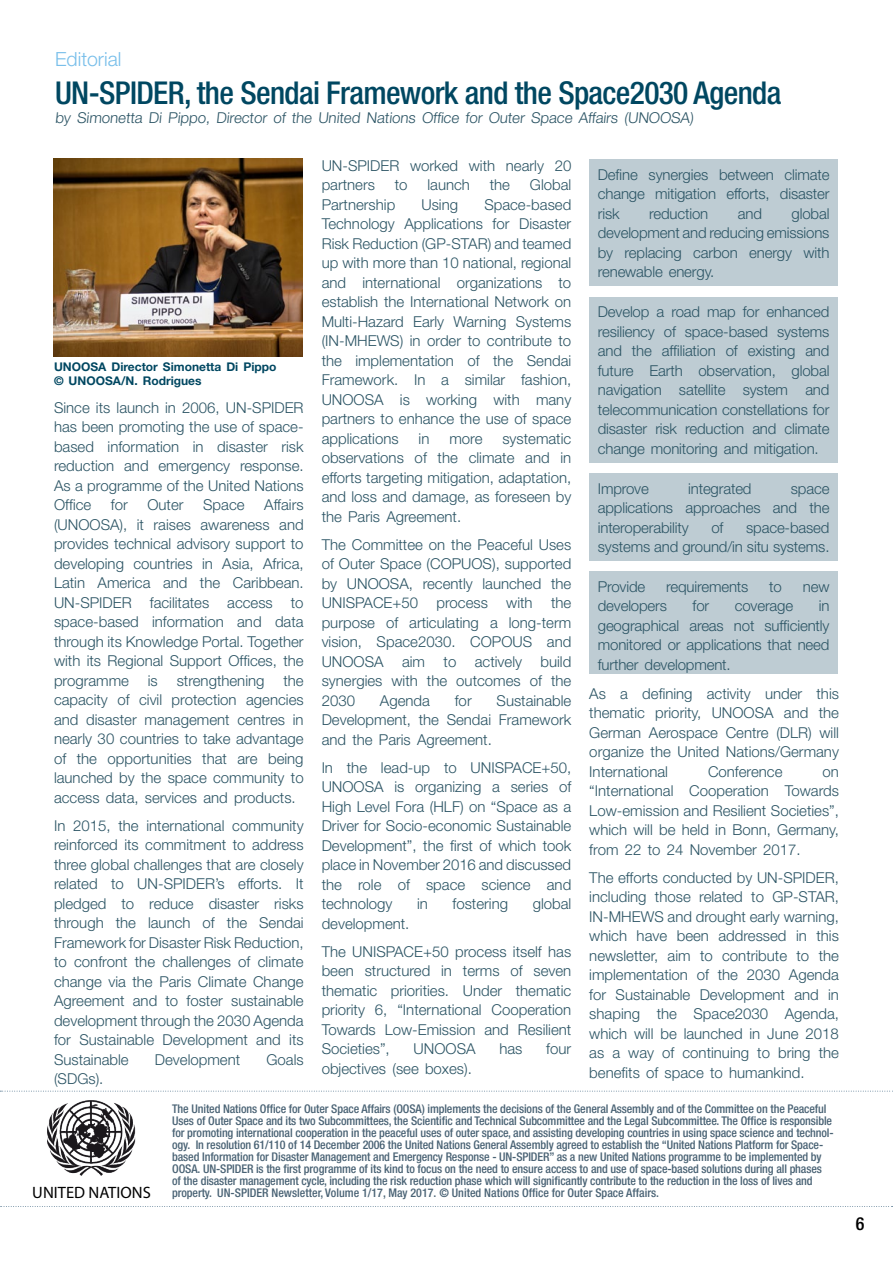
<style>
.page{position:relative;width:893px;height:1263px;background:#fff}
.page>*{position:absolute;margin:0;border:0;box-sizing:border-box;transform-origin:0 0}
.Header_Article{font:500 condensed 31.5px "Helvetica Neue";letter-spacing:-.02em;color:#004761}
.t1{font:300 19.5px "Helvetica Neue";color:#79bfea}
.t2{font:500 condensed 18px "Helvetica Neue";color:#000}
.t3{font:16.5px "Myriad Pro";color:#000}
.Text_body_articles{font:300 15px/19.5px "Helvetica Neue";color:#2b5464;text-align:justify}
.t4{font:500 condensed 12px/12px "Helvetica Neue";letter-spacing:-.01em;color:#496274}
.t5{font:700 12px/14.4px "Helvetica Neue";color:#004761}
</style>
<div class="page">
<svg style="left:0;top:1091px;width:893px;height:1px"></svg>
<img style="left:47px;top:1100px;width:89px;height:76px">
<svg style="left:0;top:1206px;width:892px;height:1px"></svg>
<img style="left:54px;top:159px;width:249px;height:198px">
<div style="left:589px;top:160px;width:249px;height:126px;background:#beccd3"></div>
<div style="left:589px;top:297px;width:249px;height:165px;background:#beccd3"></div>
<div style="left:589px;top:473px;width:249px;height:88px;background:#beccd3"></div>
<div style="left:589px;top:572px;width:249px;height:102px;background:#beccd3"></div>
<p class="t1" style="left:55px;top:47px;width:68px">Editorial</p>
<p class="Header_Article" style="left:55px;top:74px;width:728px">UN-SPIDER, the Sendai Framework and the Space2030 Agenda</p>
<p class="Text_body_articles" style="left:55px;top:108px;width:640px">by Simonetta Di Pippo, Director of the United Nations Office for Outer Space Affairs (UNOOSA)</p>
<p class="Text_body_articles" style="left:322px;top:155px;width:251px">UN-SPIDER worked with nearly 20 partners</p>
<p class="Text_body_articles" style="left:598px;top:164px;width:233px">Define synergies between climate change mitigation efforts, disaster risk</p>
<p class="Text_body_articles" style="left:395px;top:175px;width:14px">to</p>
<p class="Text_body_articles" style="left:427px;top:175px;width:44px">launch</p>
<p class="Text_body_articles" style="left:490px;top:175px;width:22px">the</p>
<p class="Text_body_articles" style="left:530px;top:175px;width:43px">Global</p>
<p class="Text_body_articles" style="left:322px;top:194px;width:251px;text-indent:163px">Space-based Technology Applications for Disaster Risk Reduction (GP-STAR) and teamed up with more than 10 national, regional and international organizations to establish the International Network on Multi-Hazard Early Warning Systems (IN-MHEWS) in order to contribute to the implementation of the Sendai Framework. In a similar fashion, UNOOSA is working with many partners to enhance the use of space applications</p>
<p class="Text_body_articles" style="left:322px;top:194px;width:75px">Partnership</p>
<p class="Text_body_articles" style="left:421px;top:194px;width:38px">Using</p>
<p class="Text_body_articles" style="left:598px;top:203px;width:233px;text-indent:194px">global development and reducing emissions by replacing carbon energy with renewable energy.</p>
<p class="Text_body_articles" style="left:598px;top:302px;width:233px">Develop a road map for enhanced resiliency of space-based systems and the affiliation of existing and future Earth observation, global navigation satellite system and telecommunication constellations for disaster risk reduction and climate change monitoring and mitigation.</p>
<p class="Text_body_articles" style="left:598px;top:478px;width:53px">Improve</p>
<p class="Text_body_articles" style="left:688px;top:478px;width:65px">integrated</p>
<p class="Text_body_articles" style="left:649px;top:203px;width:61px">reduction</p>
<p class="Text_body_articles" style="left:738px;top:203px;width:26px">and</p>
<p class="t5" style="left:54px;top:359px;width:224px">UNOOSA Director Simonetta Di Pippo © UNOOSA/N. Rodrigues</p>
<p class="Text_body_articles" style="left:54px;top:397px;width:251px">Since its launch in 2006, UN-SPIDER has been promoting the use of space&shy;based information in disaster risk reduction and emergency response.<br>As a programme of the United Nations Office</p>
<p class="Text_body_articles" style="left:322px;top:428px;width:251px;text-indent:181px">systematic observations of the climate and in efforts targeting mitigation, adaptation, and loss and damage, as foreseen by the Paris Agreement.</p>
<p class="Text_body_articles" style="left:322px;top:534px;width:251px">The Committee on the Peaceful Uses of Outer Space (COPUOS), supported by UNOOSA, recently launched the UNISPACE+50 process with the purpose of articulating a long-term vision, Space2030. COPOUS and UNOOSA aim to actively build synergies with the outcomes of the 2030</p>
<p class="Text_body_articles" style="left:419px;top:428px;width:12px">in</p>
<p class="Text_body_articles" style="left:449px;top:428px;width:35px">more</p>
<p class="Text_body_articles" style="left:598px;top:478px;width:233px;text-indent:193px">space applications approaches and the interoperability</p>
<p class="Text_body_articles" style="left:111px;top:495px;width:18px">for</p>
<p class="Text_body_articles" style="left:147px;top:495px;width:38px">Outer</p>
<p class="Text_body_articles" style="left:203px;top:495px;width:43px">Space</p>
<p class="Text_body_articles" style="left:54px;top:495px;width:251px;text-indent:210px">Affairs (UNOOSA), it raises awareness and provides technical advisory support to developing countries in Asia, Africa, Latin America and the Caribbean.<br>UN-SPIDER facilitates access to space-based information and data through its Knowledge Portal. Together with its Regional Support Offices, the programme</p>
<p class="Text_body_articles" style="left:598px;top:517px;width:233px;text-align:right">space-based<br>systems and ground/in situ systems.</p>
<p class="Text_body_articles" style="left:598px;top:576px;width:49px">Provide</p>
<p class="Text_body_articles" style="left:666px;top:576px;width:84px">requirements</p>
<p class="Text_body_articles" style="left:769px;top:576px;width:14px">to</p>
<p class="Text_body_articles" style="left:803px;top:576px;width:28px">new</p>
<p class="Text_body_articles" style="left:598px;top:596px;width:71px">developers</p>
<p class="Text_body_articles" style="left:693px;top:596px;width:18px">for</p>
<p class="Text_body_articles" style="left:735px;top:596px;width:60px">coverage</p>
<p class="Text_body_articles" style="left:711px;top:517px;width:14px">of</p>
<p class="Text_body_articles" style="left:598px;top:596px;width:233px;text-indent:221px">in geographical areas not sufficiently monitored or applications that need further development.</p>
<p class="Text_body_articles" style="left:54px;top:670px;width:251px;text-indent:229px">the capacity of civil protection agencies and disaster management centres in nearly 30 countries to take advantage of the opportunities that are being launched by the space community to access data, services and products.</p>
<p class="Text_body_articles" style="left:54px;top:815px;width:251px">In 2015, the international community reinforced its commitment to address three global challenges that are closely related to UN-SPIDER’s efforts. It pledged to reduce disaster risks through the launch of the Sendai Framework for Disaster Risk Reduction, to confront the challenges of climate change via the Paris Climate Change Agreement and to foster sustainable development through the 2030 Agenda for Sustainable Development and its Sustainable</p>
<p class="Text_body_articles" style="left:148px;top:670px;width:11px">is</p>
<p class="Text_body_articles" style="left:177px;top:670px;width:89px">strengthening</p>
<p class="Text_body_articles" style="left:589px;top:683px;width:251px">As a defining activity under this thematic priority, UNOOSA and the German Aerospace Centre (DLR) will organize the United Nations/Germany International</p>
<p class="Text_body_articles" style="left:322px;top:690px;width:251px;text-indent:175px">Sustainable Development, the Sendai Framework and the Paris Agreement.</p>
<p class="Text_body_articles" style="left:322px;top:757px;width:251px">In the lead-up to UNISPACE+50, UNOOSA is organizing a series of High Level Fora (HLF) on “Space as a Driver for Socio-economic Sustainable Development”, the first of which took place in November 2016 and discussed the role of space science and technology</p>
<p class="Text_body_articles" style="left:380px;top:690px;width:52px">Agenda</p>
<p class="Text_body_articles" style="left:455px;top:690px;width:18px">for</p>
<p class="Text_body_articles" style="left:708px;top:761px;width:76px">Conference</p>
<p class="Text_body_articles" style="left:589px;top:761px;width:251px;text-indent:233px">on “International Cooperation Towards Low-emission and Resilient Societies”, which will be held in Bonn, Germany, from 22 to 24 November 2017.</p>
<p class="Text_body_articles" style="left:589px;top:867px;width:251px">The efforts conducted by UN-SPIDER, including those related to GP-STAR, IN-MHEWS and drought early warning, which have been addressed in this newsletter, aim to contribute to the implementation of the 2030 Agenda for Sustainable Development and in shaping the Space2030 Agenda, which will be launched in June 2018 as a way of continuing to bring the benefits of space to humankind.</p>
<p class="t4" style="left:172px;top:1103px;width:663px">The United Nations Office for Outer Space Affairs (OOSA) implements the decisions of the General Assembly and of the Committee on the Peaceful Uses of Outer Space and its two Subcommittees, the Scientific and Technical Subcommittee and the Legal Subcommittee. The Office is responsible for promoting international cooperation in the peaceful uses of outer space, and assisting developing countries in using space science and technol&shy;ogy. In resolution 61/110 of 14 December 2006 the United Nations General Assembly agreed to establish the “United Nations Platform for Space&shy;based Information for Disaster Management and Emergency Response - UN-SPIDER” as a new United Nations programme to be implemented by OOSA. UN-SPIDER is the first programme of its kind to focus on the need to ensure access to and use of space-based solutions during all phases of the disaster management cycle, including the risk reduction phase which will significantly contribute to the reduction in the loss of lives and</p>
<p class="Text_body_articles" style="left:417px;top:894px;width:12px">in</p>
<p class="Text_body_articles" style="left:452px;top:894px;width:57px">fostering</p>
<p class="Text_body_articles" style="left:533px;top:894px;width:40px">global</p>
<p class="Text_body_articles" style="left:322px;top:913px;width:89px">development.</p>
<p class="Text_body_articles" style="left:322px;top:941px;width:251px">The UNISPACE+50 process itself has been structured in terms of seven thematic priorities. Under thematic priority 6, “International Cooperation Towards Low-Emission and Resilient Societies”,</p>
<p class="Text_body_articles" style="left:414px;top:1039px;width:63px">UNOOSA</p>
<p class="Text_body_articles" style="left:499px;top:1039px;width:25px">has</p>
<p class="Text_body_articles" style="left:546px;top:1039px;width:27px">four</p>
<p class="Text_body_articles" style="left:322px;top:1058px;width:152px">objectives (see boxes).</p>
<p class="Text_body_articles" style="left:155px;top:1049px;width:87px">Development</p>
<p class="Text_body_articles" style="left:266px;top:1049px;width:39px">Goals</p>
<p class="Text_body_articles" style="left:54px;top:1069px;width:51px">(SDGs).</p>
<p class="t3" style="left:32px;top:1182px;width:120px">UNITED NATIONS</p>
<p class="t4" style="left:172px;top:1187px;width:488px">property. UN-SPIDER Newsletter, Volume 1/17, May 2017. © United Nations Office for Outer Space Affairs.</p>
<p class="t2" style="left:856px;top:1213px;width:10px">6</p>
</div>
